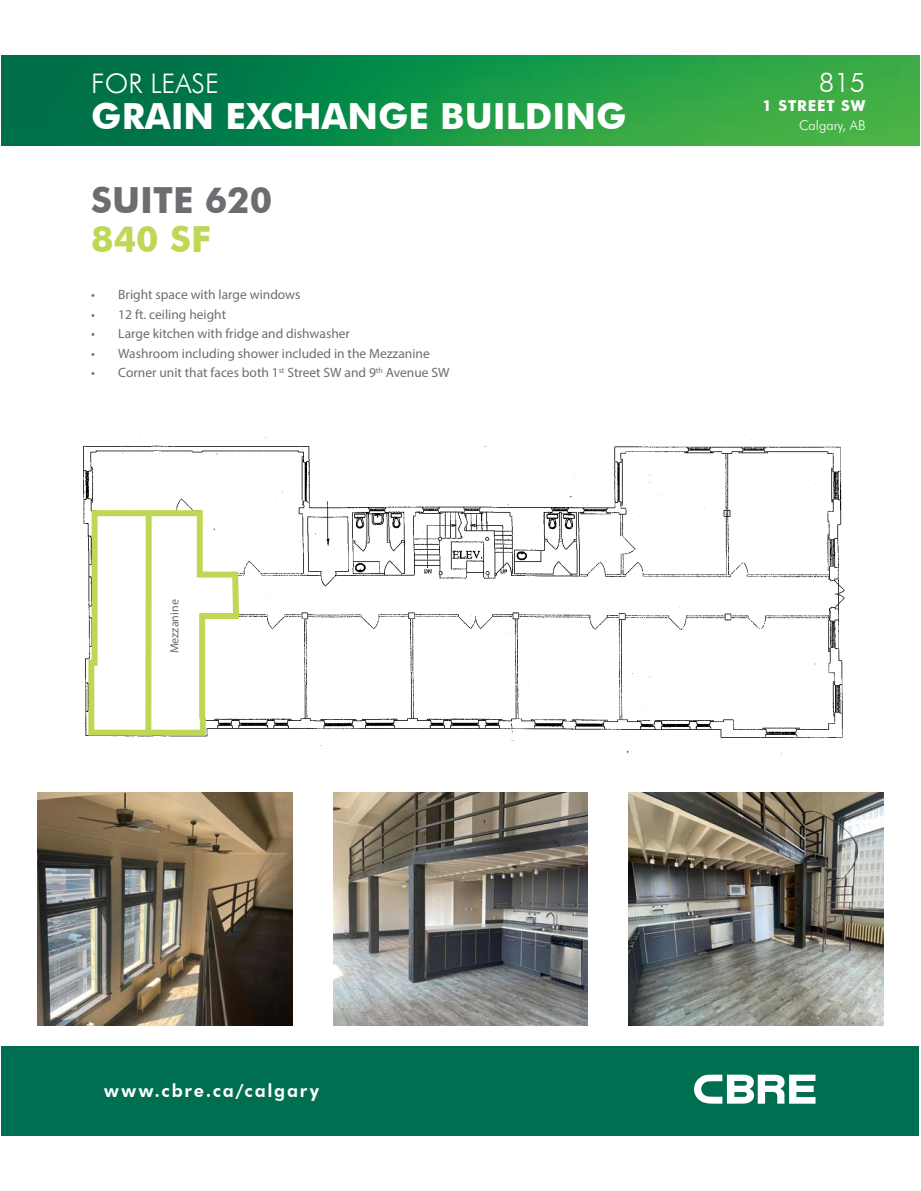
<style>
.page{position:relative;width:921px;height:1191px;background:#fff}
.page>*{position:absolute;margin:0;border:0;box-sizing:border-box;transform-origin:0 0}
.t1{font:700 36px "Futura BT";color:#fff}
.Heading{font:700 36px "Futura BT";color:#6c6d70}
.Heading-2{font:700 36px "Futura BT";color:#bed856}
.t2{font:300 27px "Futura BT";color:#fff}
.t3{font:800 18px "Futura BT";letter-spacing:.105em;color:#fff}
.t4{font:700 15px "Futura BT";letter-spacing:.06em;color:#fff}
.t5{font:13.5px "Myriad Pro";color:#6c6d70}
.t6{font:300 13.5px "Futura BT";color:#fff}
.t7{font:12px "Myriad Pro";color:#6c6d70}
</style>
<div class="page">
<img style="left:2px;top:56px;width:918px;height:89px">
<div style="left:2px;top:1046px;width:918px;height:90px;background:#006e51"></div>
<svg style="left:694px;top:1075px;width:122px;height:29px"></svg>
<img style="left:83px;top:434px;width:762px;height:320px">
<div style="left:220px;top:634px;width:73px;height:42px;background:#fff"></div>
<div style="left:327px;top:634px;width:73px;height:42px;background:#fff"></div>
<div style="left:434px;top:634px;width:73px;height:42px;background:#fff"></div>
<div style="left:540px;top:634px;width:73px;height:42px;background:#fff"></div>
<div style="left:692px;top:629px;width:73px;height:42px;background:#fff"></div>
<div style="left:642px;top:517px;width:73px;height:42px;background:#fff"></div>
<div style="left:743px;top:517px;width:73px;height:42px;background:#fff"></div>
<div style="left:323px;top:458px;width:73px;height:42px;background:#fff"></div>
<div style="left:216px;top:512px;width:73px;height:42px;background:#fff"></div>
<svg style="left:85px;top:507px;width:157px;height:232px"></svg>
<div style="left:145px;top:512px;width:7px;height:219px;background:#bed856"></div>
<img style="left:37px;top:792px;width:255px;height:233px">
<img style="left:333px;top:792px;width:255px;height:233px">
<img style="left:629px;top:792px;width:255px;height:233px">
<div style="left:419px;top:585px;width:91px;height:21px;background:#fff"></div>
<h2 class="t2" style="left:91px;top:67px;width:129px">FOR LEASE</h2>
<h1 class="t1" style="left:91px;top:94px;width:537px">GRAIN EXCHANGE BUILDING</h1>
<p class="Heading" style="left:91px;top:179px;width:183px">SUITE 620</p>
<p class="Heading-2" style="left:91px;top:218px;width:121px">840 SF</p>
<p class="t5" style="left:91px;top:286px;width:211px">• Bright space with large windows</p>
<p class="t5" style="left:91px;top:306px;width:136px">• 12 ft. ceiling height</p>
<p class="t5" style="left:91px;top:325px;width:260px">• Large kitchen with fridge and dishwasher</p>
<p class="t5" style="left:91px;top:345px;width:340px">• Washroom including shower included in the Mezzanine</p>
<p class="t5" style="left:91px;top:364px;width:360px">• Corner unit that faces both 1<sup>st</sup> Street SW and 9<sup>th</sup> Avenue SW</p>
<p class="t7" style="left:167px;top:653px;width:55px;rotate:-90deg">Mezzanine</p>
<h2 class="t2" style="left:819px;top:66px;width:48px">815</h2>
<p class="t4" style="left:763px;top:97px;width:104px">1 STREET SW</p>
<p class="t6" style="left:799px;top:117px;width:68px">Calgary, AB</p>
<h3 class="t3" style="left:104px;top:1080px;width:217px">www.cbre.ca/calgary</h3>
</div>
